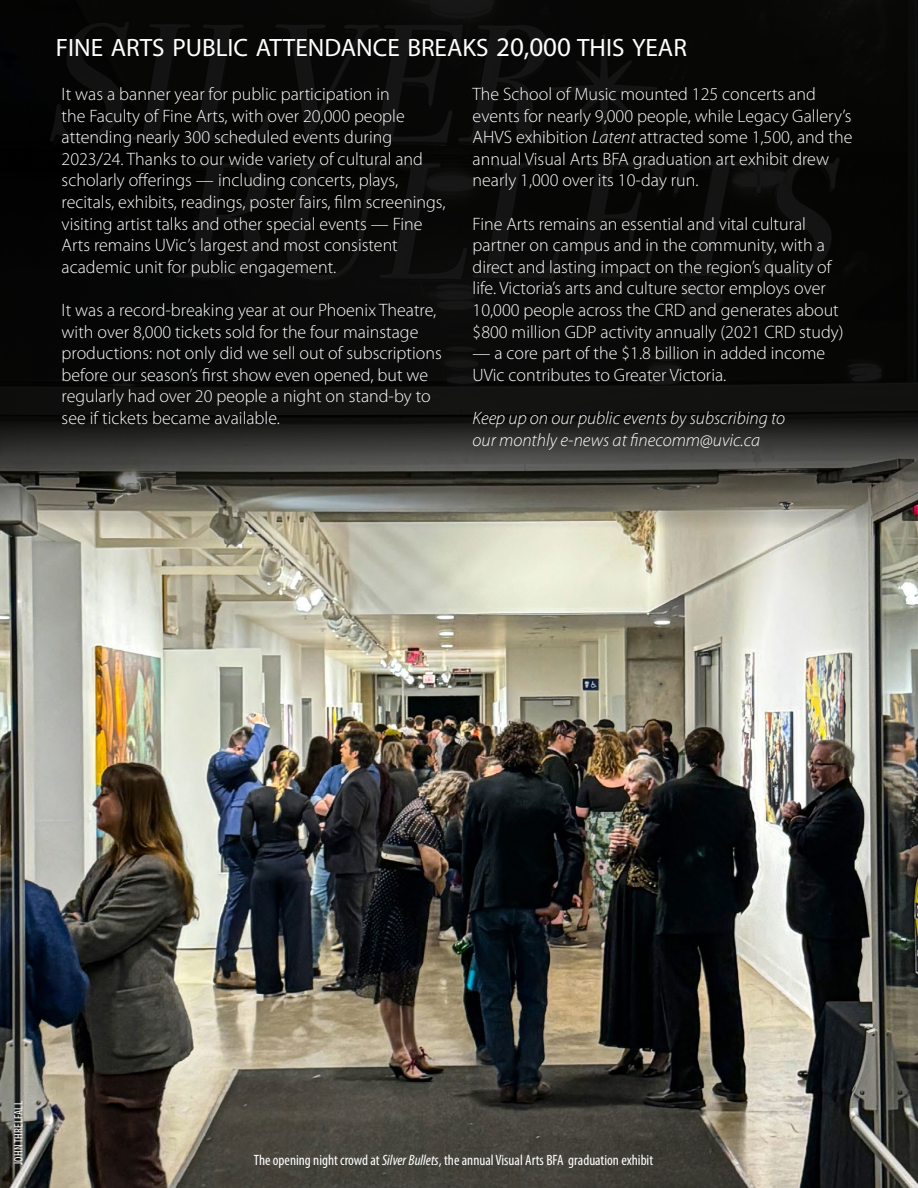
<style>
.page{position:relative;width:918px;height:1188px;background:#fff}
.page>*{position:absolute;margin:0;border:0;box-sizing:border-box;transform-origin:0 0}
.Heading_32p{font:25.2px "Myriad Pro";color:#fff}
.List_Paragraph{font:300 18px/21.6px "Myriad Pro";color:#fff}
.List_Paragraph-2{font:italic 300 18px/21.6px "Myriad Pro";color:#fff}
.Body_Text{font:condensed 15px "Myriad Pro";color:#fff}
.Body_Text-2{font:condensed 12px "Myriad Pro";letter-spacing:.02em;color:#fff}
.s1{font-size:27px}
.s2{font-style:italic}
</style>
<div class="page">
<img style="left:0;top:581px;width:918px;height:607px">
<img style="left:0;top:825px;width:1px;height:193px">
<svg style="left:0;top:0;width:918px;height:581px;background:#282724"></svg>
<p class="Heading_32p" style="left:56px;top:32px;width:633px">FINE ARTS PUBLIC ATTENDANCE BREAKS <span class="s1">20,000</span> THIS YEAR</p>
<p class="List_Paragraph" style="left:62px;top:83px;width:385px">It was a banner year for public participation in<br>the Faculty of Fine Arts, with over 20,000 people attending nearly 300 scheduled events during 2023/24. Thanks to our wide variety of cultural and scholarly offerings — including concerts, plays, recitals, exhibits, readings, poster fairs, film screenings, visiting artist talks and other special events — Fine Arts remains UVic’s largest and most consistent academic unit for public engagement.</p>
<p class="List_Paragraph" style="left:62px;top:299px;width:382px">It was a record-breaking year at our Phoenix Theatre, with over 8,000 tickets sold for the four mainstage productions: not only did we sell out of subscriptions before our season’s first show even opened, but we regularly had over 20 people a night on stand-by to see if tickets became available.</p>
<p class="List_Paragraph" style="left:473px;top:83px;width:381px">The School of Music mounted 125 concerts and events for nearly 9,000 people, while Legacy Gallery’s AHVS exhibition <span class="s2">Latent</span> attracted some 1,500, and the annual Visual Arts BFA graduation art exhibit drew nearly 1,000 over its 10-day run.</p>
<p class="List_Paragraph" style="left:473px;top:213px;width:373px">Fine Arts remains an essential and vital cultural partner on campus and in the community, with a direct and lasting impact on the region’s quality of life. Victoria’s arts and culture sector employs over 10,000 people across the CRD and generates about $800 million GDP activity annually (2021 CRD study)</p>
<p class="List_Paragraph" style="left:473px;top:342px;width:354px">— a core part of the $1.8 billion in added income<br>UVic contributes to Greater Victoria.</p>
<p class="List_Paragraph-2" style="left:473px;top:407px;width:314px">Keep up on our public events by subscribing to our monthly e-news at finecomm@uvic.ca</p>
<p class="Body_Text-2" style="left:11px;top:1165px;width:66px;rotate:-90deg">JOHN THRELFALL</p>
<p class="Body_Text" style="left:254px;top:1151px;width:401px">The opening night crowd at <span class="s2">Silver Bullets</span>, the annual Visual Arts BFA graduation exhibit</p>
</div>
